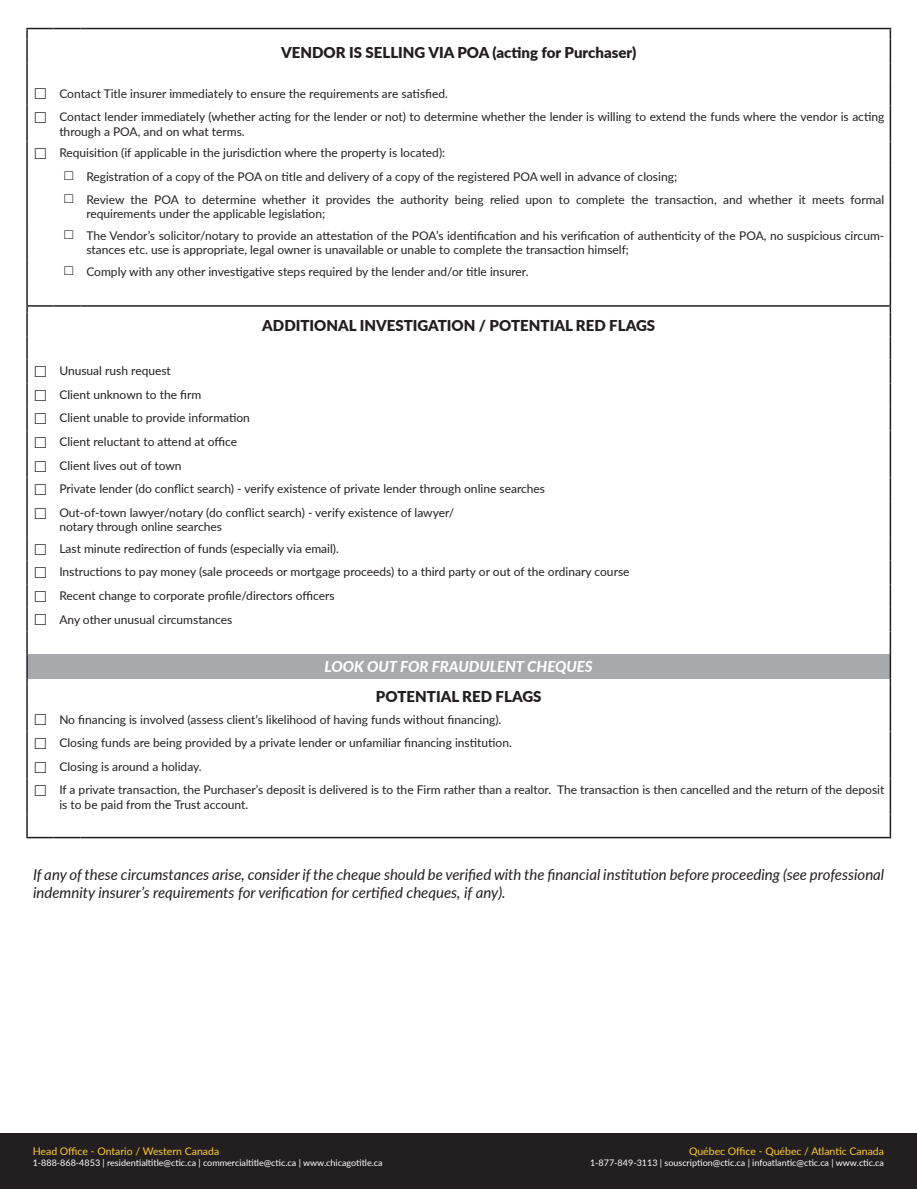
<style>
.page{position:relative;width:917px;height:1189px;background:#fff}
.page>*{position:absolute;margin:0;border:0;box-sizing:border-box;transform-origin:0 0}
.t1{font:italic 15px/18px "Lato";color:#231f20}
.t2{font:900 15px "Lato";color:#231f20}
.t3{font:italic 800 15px "Lato";color:#fff}
.t4{font:12px/14.4px "Lato";color:#231f20}
.t5{font:10.5px "Lato";color:#fecd33}
.t6{font:9px "Lato";color:#fff}
</style>
<div class="page">
<div style="left:27px;top:654px;width:863px;height:24px;background:#a8a9ad"></div>
<hr style="left:26px;top:40px;width:2px;height:24px;background:#231f20">
<svg style="left:26px;top:64px;width:2px;height:18px"></svg>
<hr style="left:26px;top:82px;width:2px;height:23px;background:#231f20">
<svg style="left:889px;top:29px;width:1px;height:76px"></svg>
<hr style="left:26px;top:105px;width:2px;height:37px;background:#231f20">
<hr style="left:889px;top:105px;width:1px;height:37px;background:#231f20">
<hr style="left:26px;top:142px;width:2px;height:23px;background:#231f20">
<hr style="left:26px;top:165px;width:2px;height:23px;background:#231f20">
<svg style="left:889px;top:142px;width:1px;height:46px"></svg>
<hr style="left:26px;top:188px;width:2px;height:36px;background:#231f20">
<hr style="left:889px;top:188px;width:1px;height:36px;background:#231f20">
<hr style="left:26px;top:224px;width:2px;height:36px;background:#231f20">
<hr style="left:889px;top:224px;width:1px;height:36px;background:#231f20">
<hr style="left:26px;top:260px;width:2px;height:23px;background:#231f20">
<hr style="left:26px;top:283px;width:2px;height:22px;background:#231f20">
<hr style="left:26px;top:305px;width:27px;height:2px;background:#231f20">
<svg style="left:26px;top:307px;width:2px;height:6px"></svg>
<hr style="left:53px;top:305px;width:27px;height:2px;background:#231f20">
<hr style="left:80px;top:305px;width:810px;height:2px;background:#231f20">
<hr style="left:26px;top:313px;width:2px;height:24px;background:#231f20">
<hr style="left:26px;top:337px;width:2px;height:23px;background:#231f20">
<hr style="left:26px;top:360px;width:2px;height:23px;background:#231f20">
<hr style="left:26px;top:383px;width:2px;height:24px;background:#231f20">
<hr style="left:26px;top:407px;width:2px;height:23px;background:#231f20">
<hr style="left:26px;top:430px;width:2px;height:24px;background:#231f20">
<hr style="left:26px;top:454px;width:2px;height:24px;background:#231f20">
<hr style="left:26px;top:478px;width:2px;height:23px;background:#231f20">
<svg style="left:889px;top:260px;width:1px;height:241px"></svg>
<hr style="left:26px;top:501px;width:2px;height:36px;background:#231f20">
<hr style="left:889px;top:501px;width:1px;height:36px;background:#231f20">
<hr style="left:26px;top:537px;width:2px;height:24px;background:#231f20">
<hr style="left:26px;top:561px;width:2px;height:23px;background:#231f20">
<hr style="left:26px;top:584px;width:2px;height:24px;background:#231f20">
<hr style="left:26px;top:608px;width:2px;height:23px;background:#231f20">
<hr style="left:26px;top:654px;width:2px;height:24px;background:#231f20">
<hr style="left:26px;top:708px;width:2px;height:23px;background:#231f20">
<hr style="left:26px;top:731px;width:2px;height:24px;background:#231f20">
<hr style="left:26px;top:755px;width:2px;height:24px;background:#231f20">
<hr style="left:26px;top:779px;width:2px;height:36px;background:#231f20">
<hr style="left:26px;top:684px;width:2px;height:24px;background:#231f20">
<hr style="left:26px;top:815px;width:2px;height:22px;background:#231f20">
<hr style="left:26px;top:631px;width:2px;height:23px;background:#231f20">
<svg style="left:26px;top:678px;width:2px;height:6px"></svg>
<svg style="left:889px;top:537px;width:1px;height:242px"></svg>
<hr style="left:889px;top:779px;width:1px;height:36px;background:#231f20">
<svg style="left:889px;top:815px;width:1px;height:22px"></svg>
<svg style="left:26px;top:28px;width:54px;height:12px"></svg>
<hr style="left:80px;top:28px;width:810px;height:1px;background:#231f20">
<svg style="left:26px;top:837px;width:54px;height:1px"></svg>
<hr style="left:80px;top:837px;width:810px;height:1px;background:#231f20">
<div style="left:0;top:1134px;width:916px;height:55px;background:#231f20"></div>
<p class="t2" style="left:281px;top:41px;width:356px">VENDOR IS SELLING VIA POA (acting for Purchaser)</p>
<p class="t4" style="left:59px;top:85px;width:390px">Contact Title insurer immediately to ensure the requirements are satisfied.</p>
<p class="t4" style="left:59px;top:109px;width:826px">Contact lender immediately (whether acting for the lender or not) to determine whether the lender is willing to extend the funds where the vendor is acting through a POA, and on what terms.</p>
<p class="t4" style="left:59px;top:145px;width:387px">Requisition (if applicable in the jurisdiction where the property is located):</p>
<p class="t4" style="left:86px;top:169px;width:592px">Registration of a copy of the POA on title and delivery of a copy of the registered POA well in advance of closing;</p>
<p class="t4" style="left:86px;top:192px;width:799px">Review the POA to determine whether it provides the authority being relied upon to complete the transaction, and whether it meets formal requirements under the applicable legislation;</p>
<p class="t4" style="left:86px;top:228px;width:799px">The Vendor’s solicitor/notary to provide an attestation of the POA’s identification and his verification of authenticity of the POA, no suspicious circum&shy;stances etc. use is appropriate, legal owner is unavailable or unable to complete the transaction himself;</p>
<p class="t4" style="left:86px;top:264px;width:443px">Comply with any other investigative steps required by the lender and/or title insurer.</p>
<p class="t2" style="left:262px;top:314px;width:394px">ADDITIONAL INVESTIGATION / POTENTIAL RED FLAGS</p>
<p class="t4" style="left:59px;top:363px;width:113px">Unusual rush request</p>
<p class="t4" style="left:59px;top:387px;width:143px">Client unknown to the firm</p>
<p class="t4" style="left:59px;top:410px;width:192px">Client unable to provide information</p>
<p class="t4" style="left:59px;top:434px;width:179px">Client reluctant to attend at office</p>
<p class="t4" style="left:59px;top:458px;width:124px">Client lives out of town</p>
<p class="t4" style="left:59px;top:481px;width:487px">Private lender (do conflict search) - verify existence of private lender through online searches</p>
<p class="t4" style="left:59px;top:505px;width:396px">Out-of-town lawyer/notary (do conflict search) - verify existence of lawyer/</p>
<p class="t4" style="left:59px;top:519px;width:164px">notary through online searches</p>
<p class="t4" style="left:59px;top:541px;width:281px">Last minute redirection of funds (especially via email).</p>
<p class="t4" style="left:59px;top:564px;width:571px">Instructions to pay money (sale proceeds or mortgage proceeds) to a third party or out of the ordinary course</p>
<p class="t4" style="left:59px;top:588px;width:277px">Recent change to corporate profile/directors officers</p>
<p class="t4" style="left:59px;top:611px;width:174px">Any other unusual circumstances</p>
<p class="t3" style="left:324px;top:656px;width:269px">LOOK OUT FOR FRAUDULENT CHEQUES</p>
<p class="t2" style="left:376px;top:685px;width:167px">POTENTIAL RED FLAGS</p>
<p class="t4" style="left:59px;top:712px;width:443px">No financing is involved (assess client’s likelihood of having funds without financing).</p>
<p class="t4" style="left:59px;top:735px;width:454px">Closing funds are being provided by a private lender or unfamiliar financing institution.</p>
<p class="t4" style="left:59px;top:759px;width:144px">Closing is around a holiday.</p>
<p class="t4" style="left:59px;top:782px;width:826px">If a private transaction, the Purchaser’s deposit is delivered is to the Firm rather than a realtor. The transaction is then cancelled and the return of the deposit is to be paid from the Trust account.</p>
<p class="t1" style="left:33px;top:865px;width:852px">If any of these circumstances arise, consider if the cheque should be verified with the financial institution before proceeding (see professional indemnity insurer’s requirements for verification for certified cheques, if any).</p>
<p class="t5" style="left:33px;top:1144px;width:188px">Head Office - Ontario / Western Canada</p>
<p class="t6" style="left:33px;top:1156px;width:351px">1-888-868-4853 | residentialtitle@ctic.ca | commercialtitle@ctic.ca | www.chicagotitle.ca</p>
<p class="t5" style="left:688px;top:1144px;width:196px">Québec Office - Québec / Atlantic Canada</p>
<p class="t6" style="left:590px;top:1156px;width:295px">1-877-849-3113 | souscription@ctic.ca | infoatlantic@ctic.ca | www.ctic.ca</p>
</div>
